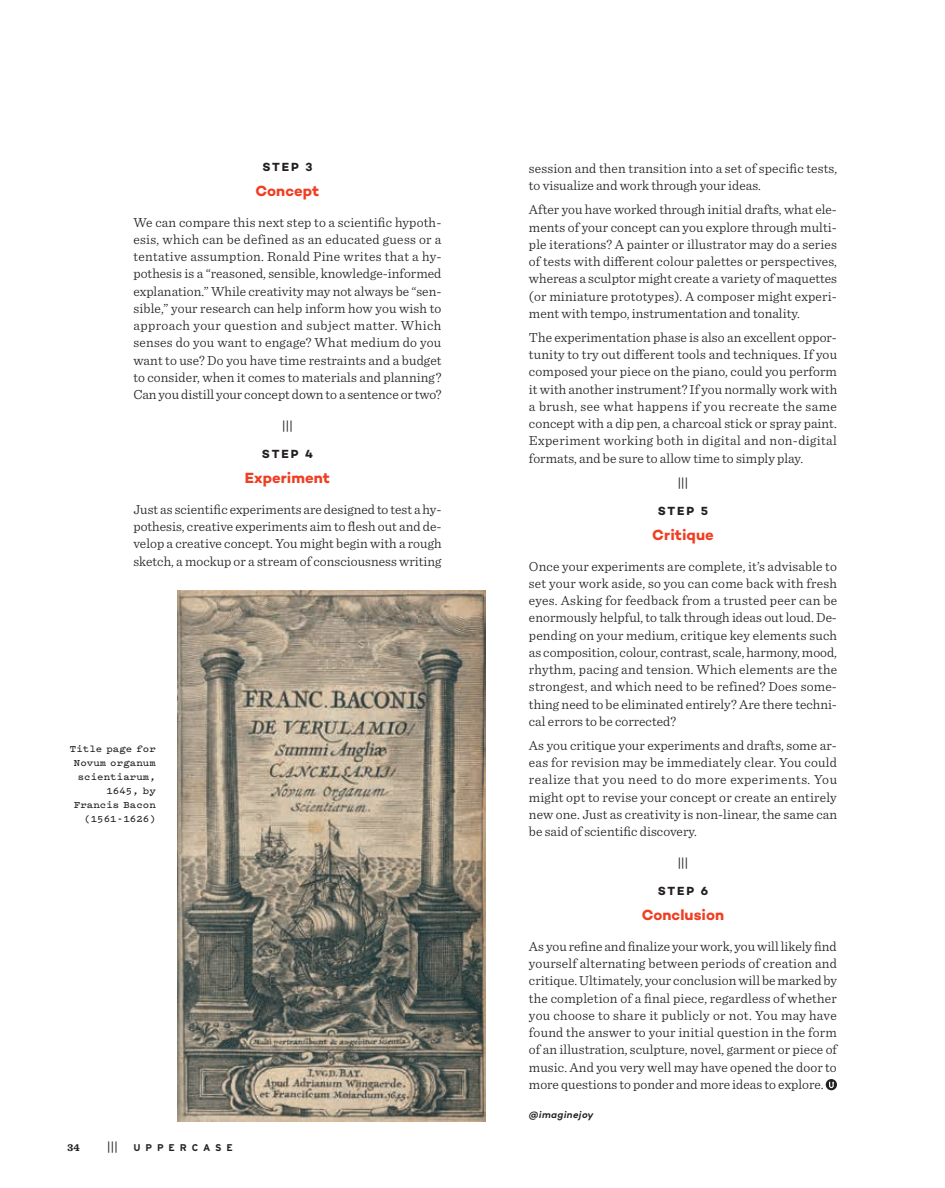
<style>
.page{position:relative;width:945px;height:1188px;background:#fff}
.page>*{position:absolute;margin:0;border:0;box-sizing:border-box;transform-origin:0 0}
.t1{font:700 15px "Campton";letter-spacing:.005em;color:#ef3e22}
.t2{font:300 13.8px/17.2px "Sentinel";color:#231f20;text-align:justify}
.t3{font:12.3px "Bauer Grotesk Pro";color:#231f20}
.t4{font:700 12px "Campton";letter-spacing:.16em;color:#231f20}
.t5{font:600 10.5px/13.8px "Pitch";letter-spacing:.005em;color:#231f20;text-align:right}
.t6{font:700 10.5px "Sentinel";color:#231f20}
.t7{font:700 9.75px "Interstate";letter-spacing:.505em;color:#231f20}
.t8{font:italic 600 9.75px "Campton";letter-spacing:.035em;color:#231f20}
.s1{font-family:"Bauer Grotesk Pro";font-weight:400;font-size:12.3px}
</style>
<div class="page">
<div style="left:826px;top:1079px;width:11px;height:11px;background:#231f20;border-radius:50%"></div>
<svg style="left:829px;top:1081px;width:5px;height:7px"></svg>
<img style="left:177px;top:590px;width:308px;height:531px">
<p class="t4" style="left:262px;top:159px;width:52px">STEP 3</p>
<p class="t1" style="left:256px;top:181px;width:65px">Concept</p>
<p class="t2" style="left:133px;top:213px;width:310px">We can compare this next step to a scientific hypoth&shy;esis, which can be defined as an educated guess or a tentative assumption. Ronald Pine writes that a hy&shy;pothesis is a “reasoned, sensible, knowledge-informed explanation.” While creativity may not always be “sen&shy;sible,” your research can help inform how you wish to approach your question and subject matter. Which senses do you want to engage? What medium do you want to use? Do you have time restraints and a budget to consider, when it comes to materials and planning?<br>Can you distill your concept down to a sentence or two?</p>
<p class="t3" style="left:282px;top:416px;width:13px">|||</p>
<p class="t4" style="left:262px;top:447px;width:53px">STEP 4</p>
<p class="t1" style="left:245px;top:469px;width:86px">Experiment</p>
<p class="t2" style="left:133px;top:500px;width:310px">Just as scientific experiments are designed to test a hy&shy;pothesis, creative experiments aim to flesh out and de&shy;velop a creative concept. You might begin with a rough sketch, a mockup or a stream of consciousness writing</p>
<p class="t5" style="left:70px;top:742px;width:87px">Title page for<br>Novum organum scientiarum,<br>1645, by<br>Francis Bacon (1561-1626)</p>
<p class="t6" style="left:68px;top:1139px;width:14px">34</p>
<p class="t7" style="left:107px;top:1142px;width:127px"><span class="s1">|||</span> UPPERCASE</p>
<p class="t2" style="left:529px;top:159px;width:310px">session and then transition into a set of specific tests, to visualize and work through your ideas.</p>
<p class="t2" style="left:529px;top:200px;width:310px">After you have worked through initial drafts, what ele&shy;ments of your concept can you explore through multi&shy;ple iterations? A painter or illustrator may do a series of tests with different colour palettes or perspectives, whereas a sculptor might create a variety of maquettes (or miniature prototypes). A composer might experi&shy;ment with tempo, instrumentation and tonality.</p>
<p class="t2" style="left:529px;top:328px;width:310px">The experimentation phase is also an excellent oppor&shy;tunity to try out different tools and techniques. If you composed your piece on the piano, could you perform it with another instrument? If you normally work with a brush, see what happens if you recreate the same concept with a dip pen, a charcoal stick or spray paint.<br>Experiment working both in digital and non-digital formats, and be sure to allow time to simply play.</p>
<p class="t3" style="left:677px;top:473px;width:13px">|||</p>
<p class="t4" style="left:658px;top:503px;width:52px">STEP 5</p>
<p class="t1" style="left:652px;top:525px;width:63px">Critique</p>
<p class="t2" style="left:529px;top:556px;width:310px">Once your experiments are complete, it’s advisable to set your work aside, so you can come back with fresh eyes. Asking for feedback from a trusted peer can be enormously helpful, to talk through ideas out loud. De&shy;pending on your medium, critique key elements such as composition, colour, contrast, scale, harmony, mood, rhythm, pacing and tension. Which elements are the strongest, and which need to be refined? Does some&shy;thing need to be eliminated entirely? Are there techni&shy;cal errors to be corrected?</p>
<p class="t2" style="left:529px;top:736px;width:310px">As you critique your experiments and drafts, some ar&shy;eas for revision may be immediately clear. You could realize that you need to do more experiments. You might opt to revise your concept or create an entirely new one. Just as creativity is non-linear, the same can be said of scientific discovery.</p>
<p class="t3" style="left:677px;top:853px;width:13px">|||</p>
<p class="t4" style="left:658px;top:884px;width:52px">STEP 6</p>
<p class="t1" style="left:642px;top:905px;width:84px">Conclusion</p>
<p class="t2" style="left:529px;top:937px;width:310px">As you refine and finalize your work, you will likely find yourself alternating between periods of creation and critique. Ultimately, your conclusion will be marked by the completion of a final piece, regardless of whether you choose to share it publicly or not. You may have found the answer to your initial question in the form of an illustration, sculpture, novel, garment or piece of music. And you very well may have opened the door to more questions to ponder and more ideas to explore.</p>
<p class="t8" style="left:529px;top:1108px;width:66px">@imaginejoy</p>
</div>
